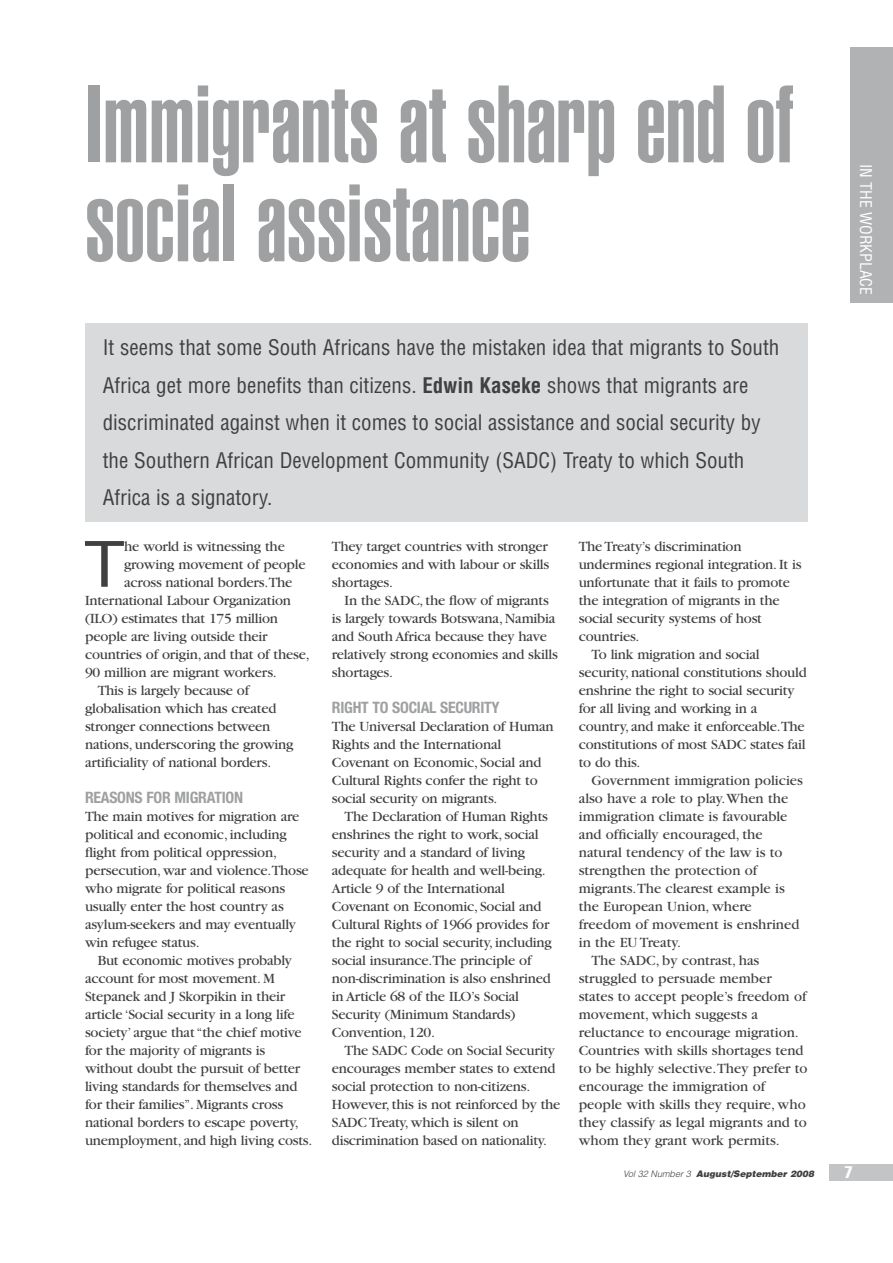
<style>
.page{position:relative;width:893px;height:1263px;background:#fff}
.page>*{position:absolute;margin:0;border:0;box-sizing:border-box;transform-origin:0 0}
.t1{font:900 extra-condensed 108px/99px "Helvetica";color:#9ea0a2}
.t2{font:63.3px "Lucida Sans";color:#404041}
.t3{font:condensed 21px/37.5px "Helvetica";color:#404041}
.t4{font:extra-condensed 16.5px "Helvetica";color:#fff}
.t5{font:700 condensed 15.75px "Helvetica Neue";letter-spacing:-.015em;color:#9ea0a2}
.t6{font:condensed 15.75px "Helvetica";color:#fff}
.t7{font:14.7px/18px "Garamond";letter-spacing:-.015em;color:#404041}
.t8{font:italic 900 9px "Helvetica";color:#404041}
.s1{font-weight:700}
.s2{font-weight:300}
</style>
<div class="page">
<div style="left:85px;top:323px;width:723px;height:199px;background:#d9dadb"></div>
<div style="left:850px;top:47px;width:43px;height:255px;background:#b0b2b4"></div>
<div style="left:829px;top:1165px;width:64px;height:16px;background:#c2c4c6"></div>
<h1 class="t1" style="left:85px;top:81px;width:710px">Immigrants at sharp end of social assistance</h1>
<p class="t3" style="left:103px;top:331px;width:678px">It seems that some South Africans have the mistaken idea that migrants to South Africa get more benefits than citizens. <span class="s1">Edwin Kaseke</span> shows that migrants are discriminated against when it comes to social assistance and social security by the Southern African Development Community (SADC) Treaty to which South Africa is a signatory.</p>
<p class="t6" style="left:872px;top:164px;width:133px;rotate:90deg">IN THE WORKPLACE</p>
<h2 class="t2" style="left:84px;top:526px;width:41px">T</h2>
<p class="t7" style="left:124px;top:539px;width:162px">he world is witnessing the</p>
<p class="t7" style="left:124px;top:556px;width:183px">growing movement of people</p>
<p class="t7" style="left:124px;top:574px;width:170px">across national borders.The</p>
<p class="t7" style="left:85px;top:592px;width:207px">International Labour Organization</p>
<p class="t7" style="left:85px;top:610px;width:195px">(ILO) estimates that 175 million</p>
<p class="t7" style="left:85px;top:628px;width:184px">people are living outside their</p>
<p class="t7" style="left:85px;top:646px;width:226px">countries of origin, and that of these,</p>
<p class="t7" style="left:85px;top:664px;width:193px">90 million are migrant workers.</p>
<p class="t7" style="left:98px;top:682px;width:153px">This is largely because of</p>
<p class="t7" style="left:85px;top:700px;width:193px">globalisation which has created</p>
<p class="t7" style="left:85px;top:718px;width:187px">stronger connections between</p>
<p class="t7" style="left:85px;top:736px;width:210px">nations, underscoring the growing</p>
<p class="t7" style="left:85px;top:754px;width:188px">artificiality of national borders.</p>
<p class="t5" style="left:85px;top:791px;width:160px">REASONS FOR MIGRATION</p>
<p class="t7" style="left:85px;top:808px;width:225px">The main motives for migration are political and economic, including flight from political oppression, persecution, war and violence.Those who migrate for political reasons usually enter the host country as asylum-seekers and may eventually win refugee status.</p>
<p class="t7" style="left:85px;top:952px;width:229px;text-indent:13px">But economic motives probably account for most movement. M Stepanek and J Skorpikin in their article ‘Social security in a long life society’ argue that “the chief motive for the majority of migrants is without doubt the pursuit of better living standards for themselves and for their families”. Migrants cross national borders to escape poverty, unemployment, and high living costs.</p>
<p class="t7" style="left:332px;top:539px;width:219px;text-align:justify">They target countries with stronger economies and with labour or skills shortages.</p>
<p class="t7" style="left:332px;top:592px;width:227px;text-indent:13px">In the SADC, the flow of migrants is largely towards Botswana, Namibia and South Africa because they have relatively strong economies and skills shortages.</p>
<p class="t5" style="left:332px;top:701px;width:169px">RIGHT TO SOCIAL SECURITY</p>
<p class="t7" style="left:332px;top:718px;width:223px">The Universal Declaration of Human<br>Rights and the International<br>Covenant on Economic, Social and<br>Cultural Rights confer the right to social security on migrants.</p>
<p class="t7" style="left:332px;top:808px;width:221px;text-indent:13px">The Declaration of Human Rights enshrines the right to work, social security and a standard of living adequate for health and well-being.<br>Article 9 of the International Covenant on Economic, Social and Cultural Rights of 1966 provides for the right to social security, including social insurance.The principle of non-discrimination is also enshrined in Article 68 of the ILO’s Social Security (Minimum Standards)<br>Convention, 120.</p>
<p class="t7" style="left:332px;top:1042px;width:230px;text-indent:13px">The SADC Code on Social Security encourages member states to extend social protection to non-citizens.<br>However, this is not reinforced by the SADC Treaty, which is silent on discrimination based on nationality.</p>
<p class="t7" style="left:579px;top:538px;width:164px">The Treaty’s discrimination</p>
<p class="t7" style="left:579px;top:556px;width:224px">undermines regional integration. It is</p>
<p class="t7" style="left:579px;top:574px;width:213px">unfortunate that it fails to promote</p>
<p class="t7" style="left:579px;top:592px;width:202px">the integration of migrants in the</p>
<p class="t7" style="left:579px;top:610px;width:185px">social security systems of host</p>
<p class="t7" style="left:579px;top:628px;width:62px">countries.</p>
<p class="t7" style="left:591px;top:646px;width:170px">To link migration and social</p>
<p class="t7" style="left:579px;top:664px;width:229px">security, national constitutions should</p>
<p class="t7" style="left:579px;top:682px;width:217px">enshrine the right to social security</p>
<p class="t7" style="left:579px;top:700px;width:180px">for all living and working in a</p>
<p class="t7" style="left:579px;top:718px;width:227px">country, and make it enforceable.The</p>
<p class="t7" style="left:579px;top:736px;width:228px">constitutions of most SADC states fail</p>
<p class="t7" style="left:579px;top:754px;width:63px">to do this.</p>
<p class="t7" style="left:591px;top:772px;width:213px">Government immigration policies</p>
<p class="t7" style="left:579px;top:790px;width:211px">also have a role to play. When the</p>
<p class="t7" style="left:579px;top:808px;width:210px">immigration climate is favourable</p>
<p class="t7" style="left:579px;top:826px;width:185px">and officially encouraged, the</p>
<p class="t7" style="left:579px;top:844px;width:205px">natural tendency of the law is to</p>
<p class="t7" style="left:579px;top:862px;width:180px">strengthen the protection of</p>
<p class="t7" style="left:579px;top:880px;width:207px">migrants.The clearest example is</p>
<p class="t7" style="left:579px;top:898px;width:175px">the European Union, where</p>
<p class="t7" style="left:579px;top:916px;width:222px">freedom of movement is enshrined</p>
<p class="t7" style="left:579px;top:934px;width:104px">in the EU Treaty.</p>
<p class="t7" style="left:591px;top:952px;width:169px">The SADC, by contrast, has</p>
<p class="t7" style="left:579px;top:970px;width:194px">struggled to persuade member</p>
<p class="t7" style="left:579px;top:988px;width:229px">states to accept people’s freedom of</p>
<p class="t7" style="left:579px;top:1006px;width:181px">movement, which suggests a</p>
<p class="t7" style="left:579px;top:1024px;width:221px">reluctance to encourage migration.</p>
<p class="t7" style="left:579px;top:1042px;width:226px">Countries with skills shortages tend</p>
<p class="t7" style="left:579px;top:1060px;width:230px">to be highly selective.They prefer to</p>
<p class="t7" style="left:579px;top:1078px;width:188px">encourage the immigration of</p>
<p class="t7" style="left:579px;top:1096px;width:228px">people with skills they require, who</p>
<p class="t7" style="left:579px;top:1114px;width:230px">they classify as legal migrants and to</p>
<p class="t7" style="left:579px;top:1132px;width:203px">whom they grant work permits.</p>
<p class="t8" style="left:623px;top:1170px;width:194px"><span class="s2">Vol 32 Number 3</span> August/September 2008</p>
<p class="t4" style="left:845px;top:1166px;width:9px">7</p>
</div>
